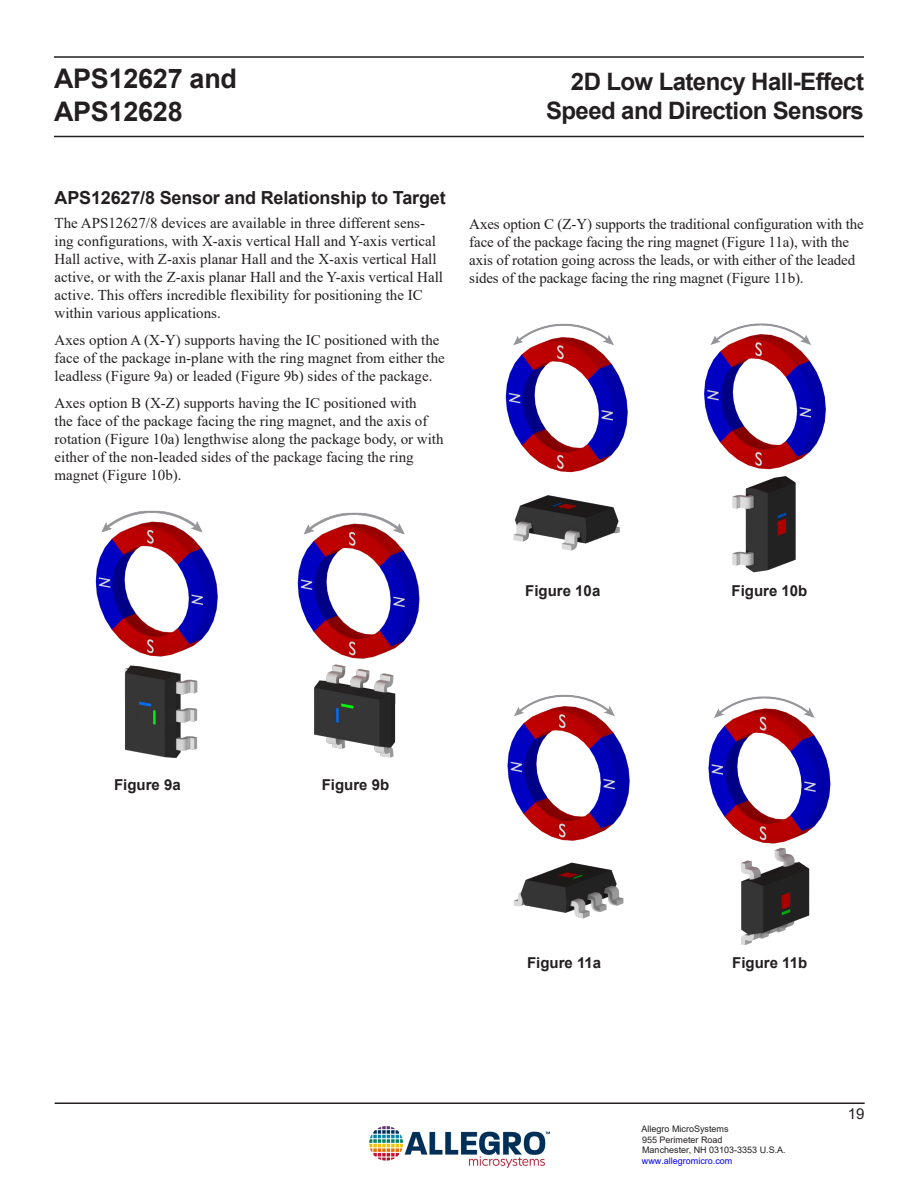
<style>
.page{position:relative;width:918px;height:1188px;background:#fff}
.page>*{position:absolute;margin:0;border:0;box-sizing:border-box;transform-origin:0 0}
.t1{font:700 27px/32.4px "Arial";letter-spacing:-.01em;color:#231f20}
.t2{font:700 24px/28.8px "Arial";letter-spacing:-.025em;color:#231f20;text-align:right}
.Heading_2{font:700 18px "Arial";letter-spacing:-.01em;color:#231f20}
.Normal_-_Follow_Page{font:15px/18px "Times New Roman";color:#231f20}
.Normal_-_Follow_Page-2{font:700 15px "Arial";color:#231f20}
.t3{font:15px "Arial";color:#231f20}
.t4{font:9px/10.8px "Arial";color:#231f20}
.t5{font:9px "Arial";color:#00f}
</style>
<div class="page">
<hr style="left:55px;top:1102px;width:810px;height:2px;background:#231f20">
<hr style="left:54px;top:136px;width:810px;height:1px;background:#231f20">
<hr style="left:54px;top:56px;width:810px;height:2px;background:#231f20">
<img style="left:370px;top:1126px;width:180px;height:42px">
<img style="left:95px;top:510px;width:123px;height:248px">
<img style="left:297px;top:512px;width:123px;height:246px">
<img style="left:708px;top:696px;width:123px;height:249px">
<img style="left:505px;top:323px;width:123px;height:228px">
<img style="left:704px;top:323px;width:122px;height:250px">
<img style="left:507px;top:694px;width:123px;height:225px">
<h1 class="t1" style="left:54px;top:63px;width:185px">APS12627 and<br>APS12628</h1>
<h2 class="t2" style="left:546px;top:68px;width:319px">2D Low Latency Hall-Effect<br>Speed and Direction Sensors</h2>
<p class="Heading_2" style="left:55px;top:185px;width:393px">APS12627/8 Sensor and Relationship to Target</p>
<p class="Normal_-_Follow_Page" style="left:55px;top:214px;width:390px">The APS12627/8 devices are available in three different sens&shy;ing configurations, with X-axis vertical Hall and Y-axis vertical Hall active, with Z-axis planar Hall and the X-axis vertical Hall active, or with the Z-axis planar Hall and the Y-axis vertical Hall active. This offers incredible flexibility for positioning the IC within various applications.</p>
<p class="Normal_-_Follow_Page" style="left:55px;top:331px;width:392px">Axes option A (X-Y) supports having the IC positioned with the face of the package in-plane with the ring magnet from either the leadless (Figure 9a) or leaded (Figure 9b) sides of the package.</p>
<p class="Normal_-_Follow_Page" style="left:55px;top:394px;width:390px">Axes option B (X-Z) supports having the IC positioned with<br>the face of the package facing the ring magnet, and the axis of rotation (Figure 10a) lengthwise along the package body, or with either of the non-leaded sides of the package facing the ring magnet (Figure 10b).</p>
<p class="Normal_-_Follow_Page" style="left:469px;top:215px;width:396px">Axes option C (Z-Y) supports the traditional configuration with the face of the package facing the ring magnet (Figure 11a), with the axis of rotation going across the leads, or with either of the leaded sides of the package facing the ring magnet (Figure 11b).</p>
<p class="Normal_-_Follow_Page-2" style="left:525px;top:580px;width:77px">Figure 10a</p>
<p class="Normal_-_Follow_Page-2" style="left:732px;top:580px;width:77px">Figure 10b</p>
<p class="Normal_-_Follow_Page-2" style="left:114px;top:774px;width:68px">Figure 9a</p>
<p class="Normal_-_Follow_Page-2" style="left:322px;top:774px;width:69px">Figure 9b</p>
<p class="Normal_-_Follow_Page-2" style="left:527px;top:953px;width:76px">Figure 11a</p>
<p class="Normal_-_Follow_Page-2" style="left:732px;top:953px;width:77px">Figure 11b</p>
<p class="t4" style="left:642px;top:1123px;width:146px">Allegro MicroSystems<br>955 Perimeter Road<br>Manchester, NH 03103-3353 U.S.A.</p>
<p class="t5" style="left:642px;top:1155px;width:92px">www.allegromicro.com</p>
<p class="t3" style="left:848px;top:1103px;width:18px">19</p>
</div>
